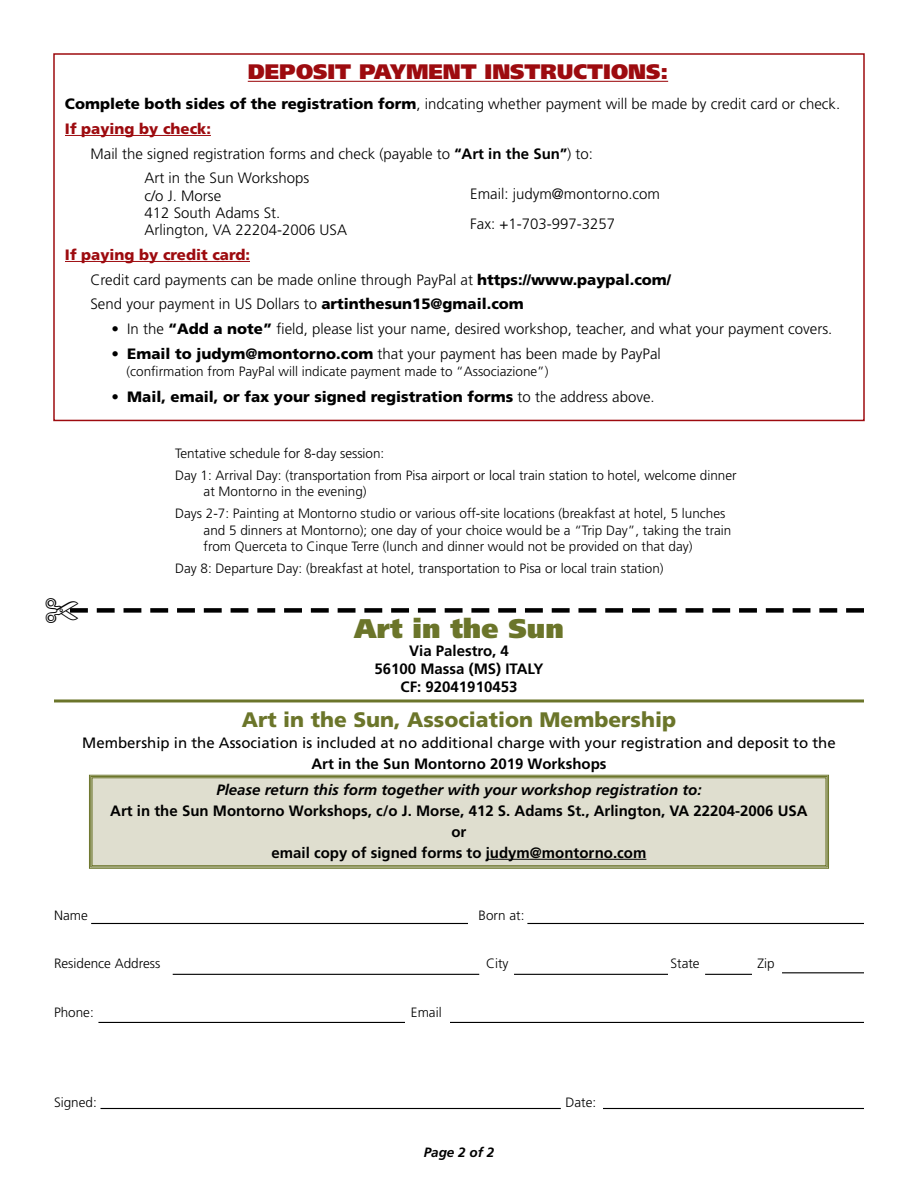
<style>
.page{position:relative;width:918px;height:1188px;background:#fff}
.page>*{position:absolute;margin:0;border:0;box-sizing:border-box;transform-origin:0 0}
.t1{font:900 27px "Frutiger";color:#6b752a}
.t2{font:900 21px "Frutiger";color:#6b752a}
.t3{font:900 21px "Frutiger";color:#9d0b0f}
.t4{font:300 15px/17.2px "Frutiger";color:#000}
.t5{font:700 15px "Frutiger";color:#000}
.t6{font:15px "Frutiger";color:#000}
.t7{font:900 15px "Frutiger";color:#000}
.t8{font:italic 700 15px "Frutiger";color:#000}
.t9{font:900 15px "Frutiger";color:#9d0b0f}
.t10{font:300 13.5px/16.2px "Frutiger";color:#000}
.t11{font:italic 700 13.5px "Frutiger";color:#000}
.s1{font-weight:900}
.s2{font-weight:700}
.s3{font-weight:300}
</style>
<div class="page">
<div style="left:89px;top:775px;width:740px;height:94px;background:#dfdecf"></div>
<div style="left:90px;top:776px;width:738px;height:91px;border:1px solid #6b752a"></div>
<div style="left:92px;top:778px;width:734px;height:88px;border:1px solid #6b752a"></div>
<hr style="left:486px;top:859px;width:160px;height:1px;background:#000">
<hr style="left:91px;top:923px;width:377px;height:1px;background:#000">
<hr style="left:527px;top:923px;width:337px;height:1px;background:#000">
<hr style="left:173px;top:974px;width:306px;height:1px;background:#000">
<hr style="left:514px;top:974px;width:154px;height:1px;background:#000">
<hr style="left:705px;top:974px;width:47px;height:1px;background:#000">
<hr style="left:782px;top:972px;width:82px;height:1px;background:#000">
<hr style="left:98px;top:1022px;width:307px;height:1px;background:#000">
<hr style="left:450px;top:1022px;width:414px;height:1px;background:#000">
<hr style="left:100px;top:1108px;width:461px;height:1px;background:#000">
<hr style="left:603px;top:1108px;width:261px;height:1px;background:#000">
<hr style="left:54px;top:699px;width:810px;height:3px;background:#6b752a">
<div style="left:53px;top:53px;width:812px;height:368px;border:2px solid #9d0b0f"></div>
<hr style="left:248px;top:81px;width:420px;height:1px;background:#9d0b0f">
<hr style="left:65px;top:135px;width:146px;height:1px;background:#9d0b0f">
<hr style="left:65px;top:261px;width:185px;height:1px;background:#9d0b0f">
<svg style="left:70px;top:608px;width:794px;height:5px"></svg>
<p class="t3" style="left:248px;top:59px;width:422px">DEPOSIT PAYMENT INSTRUCTIONS:</p>
<p class="t4" style="left:65px;top:96px;width:777px"><span class="s1">Complete both sides of the registration form</span>, indcating whether payment will be made by credit card or check.</p>
<p class="t9" style="left:65px;top:120px;width:147px">If paying by check:</p>
<p class="t4" style="left:90px;top:145px;width:504px">Mail the signed registration forms and check (payable to <span class="s2">“Art in the Sun”</span>) to:</p>
<p class="t4" style="left:144px;top:170px;width:204px">Art in the Sun Workshops<br>c/o J. Morse<br>412 South Adams St.<br>Arlington, VA 22204-2006 USA</p>
<p class="t9" style="left:65px;top:246px;width:187px">If paying by credit card:</p>
<p class="t4" style="left:90px;top:271px;width:582px">Credit card payments can be made online through PayPal at <span class="s1">https://www.paypal.com/</span></p>
<p class="t4" style="left:90px;top:296px;width:435px">Send your payment in US Dollars to <span class="s1">artinthesun15@gmail.com</span></p>
<p class="t4" style="left:111px;top:321px;width:723px">• In the <span class="s1">“Add a note”</span> field, please list your name, desired workshop, teacher, and what your payment covers.</p>
<p class="t4" style="left:111px;top:345px;width:551px">• <span class="s1">Email to judym@montorno.com</span> that your payment has been made by PayPal</p>
<p class="t10" style="left:127px;top:364px;width:424px">(confirmation from PayPal will indicate payment made to “Associazione”)</p>
<p class="t7" style="left:111px;top:387px;width:545px"><span class="s3">•</span> Mail, email, or fax your signed registration forms <span class="s3">to the address above.</span></p>
<p class="t4" style="left:470px;top:185px;width:191px">Email: judym@montorno.com</p>
<p class="t4" style="left:470px;top:215px;width:146px">Fax: +1-703-997-3257</p>
<p class="t10" style="left:175px;top:445px;width:211px">Tentative schedule for 8-day session:</p>
<p class="t10" style="left:204px;top:467px;width:535px;text-indent:-29px">Day 1: Arrival Day: (transportation from Pisa airport or local train station to hotel, welcome dinner at Montorno in the evening)</p>
<p class="t10" style="left:204px;top:506px;width:529px;text-indent:-29px">Days 2-7: Painting at Montorno studio or various off-site locations (breakfast at hotel, 5 lunches and 5 dinners at Montorno); one day of your choice would be a “Trip Day”, taking the train from Querceta to Cinque Terre (lunch and dinner would not be provided on that day)</p>
<p class="t10" style="left:175px;top:560px;width:490px">Day 8: Departure Day: (breakfast at hotel, transportation to Pisa or local train station)</p>
<p class="t1" style="left:354px;top:612px;width:211px">Art in the Sun</p>
<p class="t5" style="left:409px;top:642px;width:101px">Via Palestro, 4</p>
<p class="t5" style="left:375px;top:660px;width:170px">56100 Massa (MS) ITALY</p>
<p class="t5" style="left:401px;top:678px;width:118px">CF: 92041910453</p>
<p class="t2" style="left:242px;top:707px;width:436px">Art in the Sun, Association Membership</p>
<p class="t6" style="left:82px;top:734px;width:755px">Membership in the Association is included at no additional charge with your registration and deposit to the</p>
<p class="t5" style="left:311px;top:755px;width:297px">Art in the Sun Montorno 2019 Workshops</p>
<p class="t8" style="left:216px;top:781px;width:487px">Please return this form together with your workshop registration to:</p>
<p class="t5" style="left:110px;top:802px;width:699px">Art in the Sun Montorno Workshops, c/o J. Morse, 412 S. Adams St., Arlington, VA 22204-2006 USA</p>
<p class="t5" style="left:452px;top:823px;width:16px">or</p>
<p class="t5" style="left:272px;top:844px;width:376px">email copy of signed forms to judym@montorno.com</p>
<p class="t10" style="left:54px;top:907px;width:35px">Name</p>
<p class="t10" style="left:478px;top:907px;width:48px">Born at:</p>
<p class="t10" style="left:54px;top:956px;width:108px">Residence Address</p>
<p class="t10" style="left:486px;top:956px;width:24px">City</p>
<p class="t10" style="left:671px;top:956px;width:31px">State</p>
<p class="t10" style="left:757px;top:956px;width:19px">Zip</p>
<p class="t10" style="left:54px;top:1004px;width:41px">Phone:</p>
<p class="t10" style="left:411px;top:1004px;width:32px">Email</p>
<p class="t10" style="left:54px;top:1094px;width:44px">Signed:</p>
<p class="t10" style="left:566px;top:1094px;width:32px">Date:</p>
<p class="t11" style="left:424px;top:1144px;width:72px">Page 2 of 2</p>
</div>
